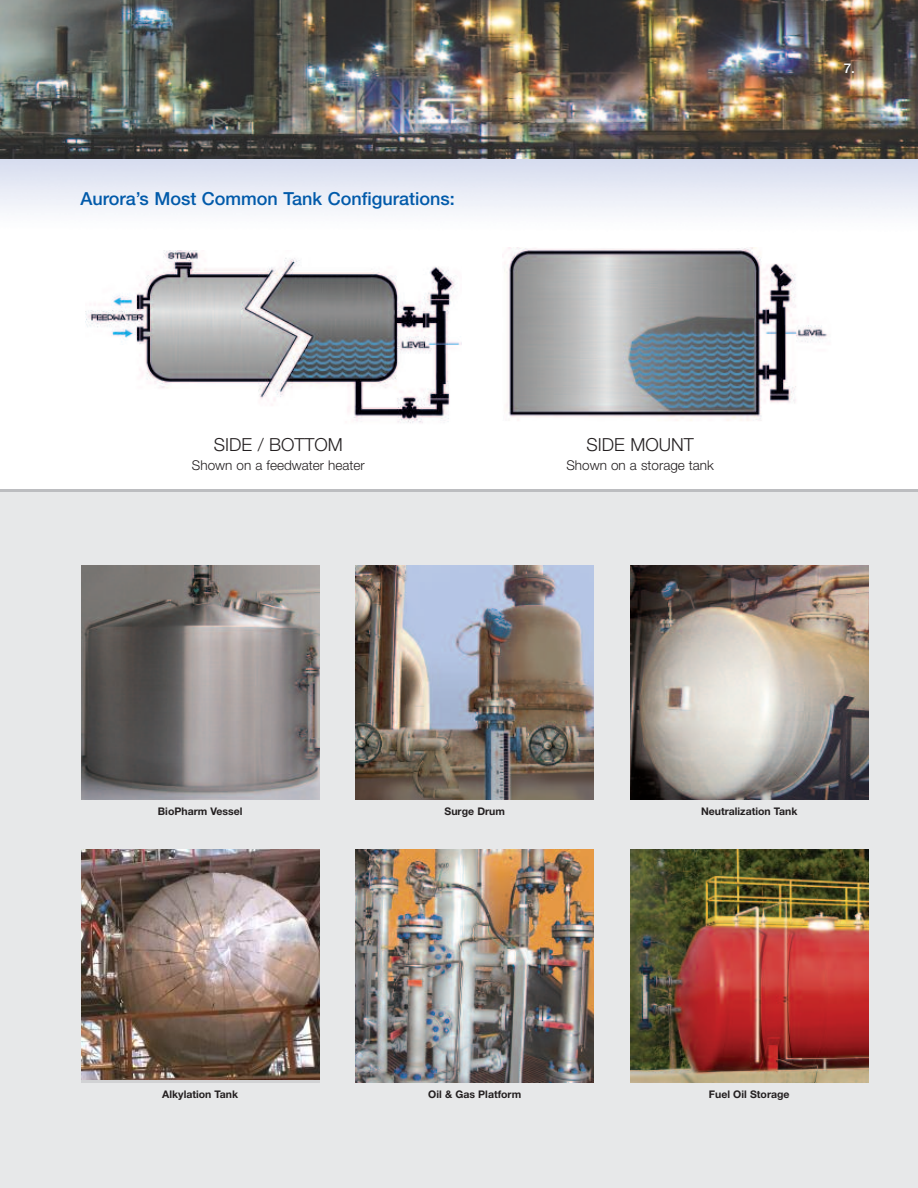
<style>
.page{position:relative;width:918px;height:1188px;background:#fff}
.page>*{position:absolute;margin:0;border:0;box-sizing:border-box;transform-origin:0 0}
.t1{font:500 18px "Helvetica Neue";color:#015aaa}
.t2{font:300 18px "Helvetica Neue";color:#231f20}
.t3{font:300 13.5px "Helvetica Neue";color:#231f20}
.t4{font:500 13.5px "Helvetica Neue";color:#fff}
.t5{font:700 10.5px "Helvetica Neue";color:#231f20}
</style>
<div class="page">
<img style="left:0;top:158px;width:918px;height:55px">
<img style="left:86px;top:250px;width:376px;height:173px">
<img style="left:502px;top:248px;width:326px;height:173px">
<img style="left:0;top:0;width:918px;height:158px">
<div style="left:0;top:491px;width:918px;height:697px;background:#e7e8e9"></div>
<img style="left:356px;top:566px;width:238px;height:234px">
<img style="left:630px;top:566px;width:238px;height:234px">
<img style="left:356px;top:849px;width:238px;height:234px">
<img style="left:81px;top:566px;width:239px;height:234px">
<img style="left:81px;top:849px;width:239px;height:231px">
<img style="left:630px;top:849px;width:238px;height:234px">
<hr style="left:0;top:489px;width:918px;height:3px;background:#bcbdc0">
<h1 class="t1" style="left:81px;top:193px;width:376px">Aurora’s Most Common Tank Configurations:</h1>
<h1 class="t2" style="left:214px;top:438px;width:131px">SIDE / BOTTOM</h1>
<p class="t3" style="left:192px;top:460px;width:174px">Shown on a feedwater heater</p>
<h1 class="t2" style="left:587px;top:438px;width:109px">SIDE MOUNT</h1>
<p class="t3" style="left:566px;top:460px;width:149px">Shown on a storage tank</p>
<p class="t4" style="left:844px;top:63px;width:13px">7.</p>
<p class="t5" style="left:158px;top:807px;width:86px">BioPharm Vessel</p>
<p class="t5" style="left:445px;top:807px;width:62px">Surge Drum</p>
<p class="t5" style="left:701px;top:807px;width:98px">Neutralization Tank</p>
<p class="t5" style="left:162px;top:1090px;width:77px">Alkylation Tank</p>
<p class="t5" style="left:709px;top:1090px;width:82px">Fuel Oil Storage</p>
<p class="t5" style="left:428px;top:1090px;width:94px">Oil &amp; Gas Platform</p>
</div>
